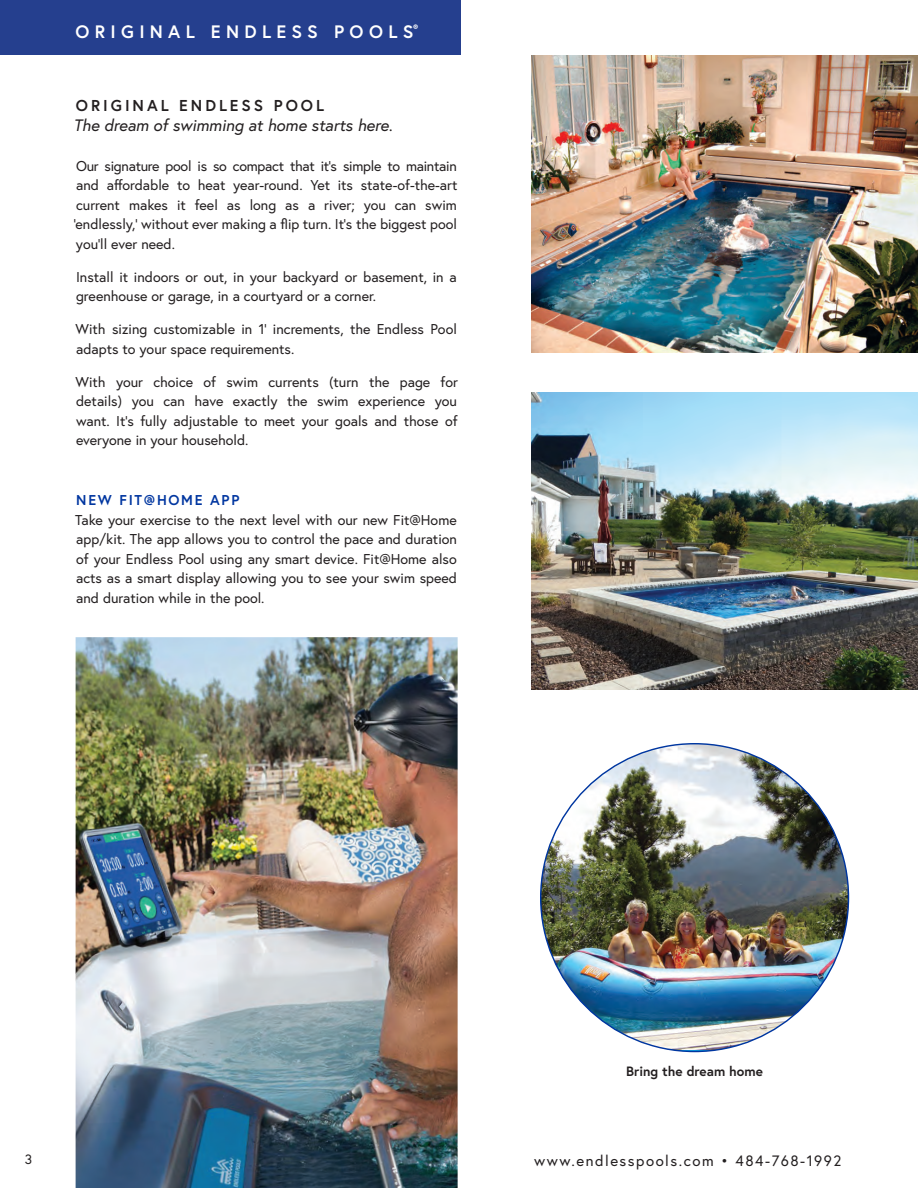
<style>
.page{position:relative;width:918px;height:1188px;background:#fff}
.page>*{position:absolute;margin:0;border:0;box-sizing:border-box;transform-origin:0 0}
.t1{font:700 18px "Europa";letter-spacing:.3em;color:#fff}
.t2{font:italic 16.5px "Europa";color:#231f20}
.t3{font:700 15.75px "Europa";letter-spacing:.19em;color:#231f20}
.t4{font:15px "Europa";letter-spacing:.1em;color:#231f20}
.body{font:14.25px/19.5px "Europa";color:#231f20;text-align:justify}
.body-2{font:700 14.25px "Europa";letter-spacing:.12em;color:#0036a0}
.t5{font:700 13.5px "Europa";color:#231f20}
.t6{font:13.5px "Europa";color:#231f20}
</style>
<div class="page">
<div style="left:0;top:0;width:460px;height:54px;background:#253f8e"></div>
<img style="left:76px;top:637px;width:382px;height:551px">
<img style="left:531px;top:55px;width:387px;height:297px">
<img style="left:531px;top:393px;width:387px;height:297px">
<img style="left:541px;top:744px;width:308px;height:306px">
<p class="t1" style="left:76px;top:19px;width:344px">ORIGINAL ENDLESS POOLS<sup>®</sup></p>
<p class="t3" style="left:76px;top:95px;width:250px">ORIGINAL ENDLESS POOL</p>
<p class="t2" style="left:73px;top:115px;width:321px">The dream of swimming at home starts here.</p>
<p class="body" style="left:74px;top:156px;width:385px">Our signature pool is so compact that it’s simple to maintain and affordable to heat year-round. Yet its state-of-the-art current makes it feel as long as a river; you can swim ‘endlessly,’ without ever making a flip turn. It’s the biggest pool you’ll ever need.</p>
<p class="body" style="left:76px;top:267px;width:382px">Install it indoors or out, in your backyard or basement, in a greenhouse or garage, in a courtyard or a corner.</p>
<p class="body" style="left:76px;top:319px;width:383px">With sizing customizable in 1' increments, the Endless Pool adapts to your space requirements.</p>
<p class="body" style="left:76px;top:372px;width:384px">With your choice of swim currents (turn the page for details) you can have exactly the swim experience you want. It’s fully adjustable to meet your goals and those of everyone in your household.</p>
<p class="body-2" style="left:76px;top:491px;width:165px">NEW FIT@HOME APP</p>
<p class="body" style="left:75px;top:510px;width:384px">Take your exercise to the next level with our new Fit@Home app/kit. The app allows you to control the pace and duration of your Endless Pool using any smart device. Fit@Home also acts as a smart display allowing you to see your swim speed and duration while in the pool.</p>
<p class="t5" style="left:626px;top:1062px;width:138px">Bring the dream home</p>
<p class="t6" style="left:25px;top:1151px;width:9px">3</p>
<p class="t4" style="left:534px;top:1151px;width:309px">www.endlesspools.com • 484-768-1992</p>
</div>
